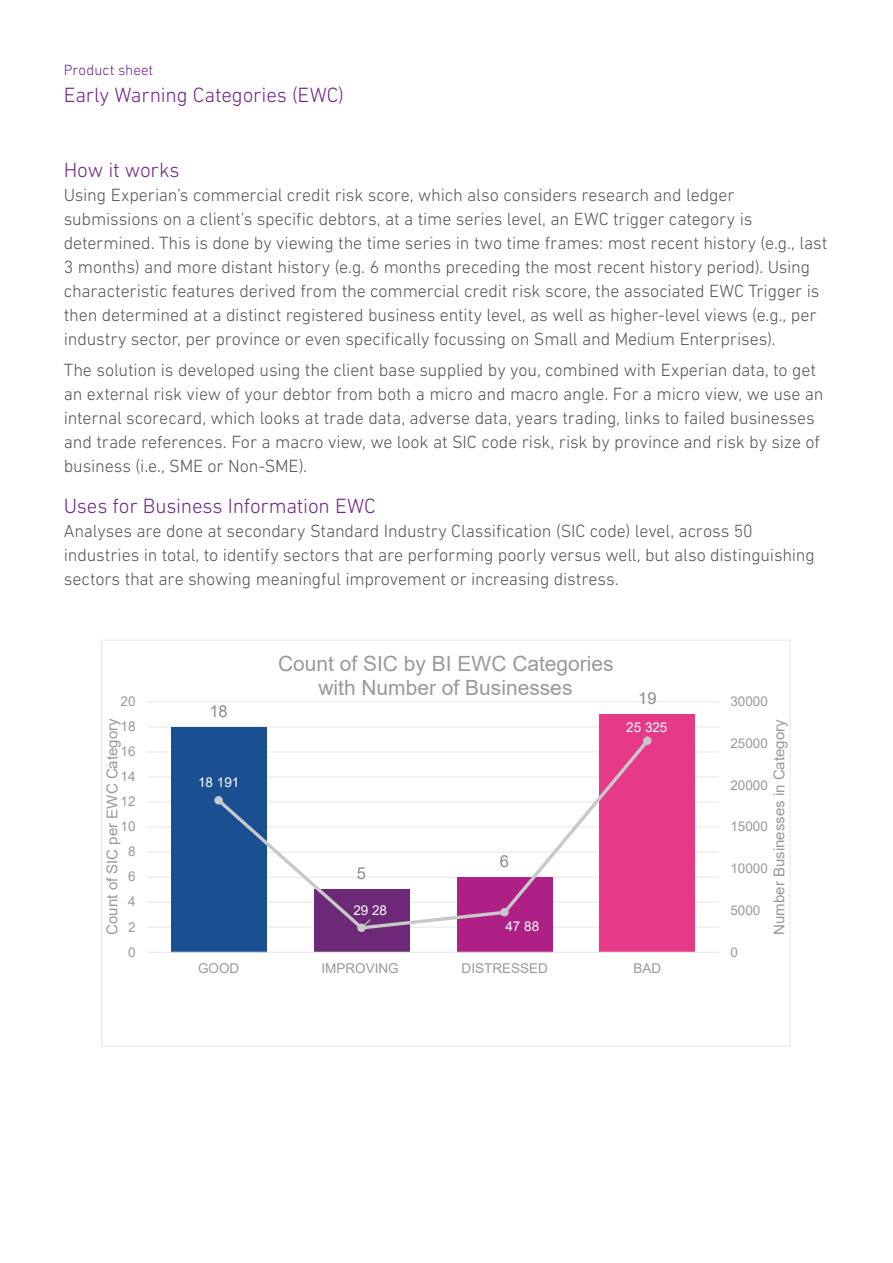
<style>
.page{position:relative;width:893px;height:1263px;background:#fff}
.page>*{position:absolute;margin:0;border:0;box-sizing:border-box;transform-origin:0 0}
.t1{font:300 21px "DIN Next LT Pro";letter-spacing:-.01em;color:#702784}
.t2{font:21px/24.2px "Arial";color:#979a9e;text-align:center}
.t3{font:300 18px/24px "DIN Next LT Pro";letter-spacing:-.01em;color:#52555b}
.t4{font:16.5px "Arial";color:#898c91}
.t5{font:15px "Arial";color:#979a9e}
.t6{font:300 15px "DIN Next LT Pro";letter-spacing:.005em;color:#702784}
.t7{font:13.5px "Arial";color:#979a9e}
.t8{font:13.5px "Arial";color:#fff}
</style>
<div class="page">
<hr style="left:147px;top:701px;width:572px;height:1px;background:#e7e9ea">
<hr style="left:147px;top:726px;width:572px;height:1px;background:#e7e9ea">
<hr style="left:147px;top:751px;width:572px;height:1px;background:#e7e9ea">
<hr style="left:147px;top:776px;width:572px;height:1px;background:#e7e9ea">
<hr style="left:147px;top:801px;width:572px;height:1px;background:#e7e9ea">
<hr style="left:147px;top:826px;width:572px;height:1px;background:#e7e9ea">
<hr style="left:147px;top:851px;width:572px;height:2px;background:#e7e9ea">
<hr style="left:147px;top:876px;width:572px;height:2px;background:#e7e9ea">
<hr style="left:147px;top:902px;width:572px;height:1px;background:#e7e9ea">
<hr style="left:147px;top:927px;width:572px;height:1px;background:#e7e9ea">
<div style="left:314px;top:890px;width:95px;height:62px;background:#6d2977"></div>
<div style="left:457px;top:877px;width:95px;height:75px;background:#ae2086"></div>
<div style="left:600px;top:714px;width:95px;height:238px;background:#e63a89"></div>
<div style="left:171px;top:727px;width:95px;height:225px;background:#1a5092"></div>
<hr style="left:147px;top:952px;width:572px;height:1px;background:#e7e9ea">
<svg style="left:214px;top:736px;width:432px;height:195px"></svg>
<div style="left:215px;top:797px;width:7px;height:7px;background:#c6c8ca;border-radius:50%"></div>
<div style="left:214px;top:796px;width:9px;height:8px;border:1px solid #c6c8ca;border-radius:50%"></div>
<div style="left:358px;top:924px;width:7px;height:7px;background:#c6c8ca;border-radius:50%"></div>
<div style="left:357px;top:923px;width:9px;height:9px;border:1px solid #c6c8ca;border-radius:50%"></div>
<div style="left:501px;top:908px;width:7px;height:8px;background:#c6c8ca;border-radius:50%"></div>
<div style="left:500px;top:908px;width:9px;height:8px;border:1px solid #c6c8ca;border-radius:50%"></div>
<div style="left:644px;top:737px;width:7px;height:7px;background:#c6c8ca;border-radius:50%"></div>
<div style="left:643px;top:736px;width:9px;height:9px;border:1px solid #c6c8ca;border-radius:50%"></div>
<svg style="left:360px;top:918px;width:12px;height:11px"></svg>
<p class="t6" style="left:64px;top:61px;width:91px">Product sheet</p>
<p class="t1" style="left:64px;top:83px;width:282px">Early Warning Categories (EWC)</p>
<p class="t1" style="left:64px;top:158px;width:117px">How it works</p>
<p class="t3" style="left:64px;top:183px;width:765px">Using Experian’s commercial credit risk score, which also considers research and ledger submissions on a client’s specific debtors, at a time series level, an EWC trigger category is determined. This is done by viewing the time series in two time frames: most recent history (e.g., last 3 months) and more distant history (e.g. 6 months preceding the most recent history period). Using characteristic features derived from the commercial credit risk score, the associated EWC Trigger is then determined at a distinct registered business entity level, as well as higher-level views (e.g., per industry sector, per province or even specifically focussing on Small and Medium Enterprises).</p>
<p class="t3" style="left:64px;top:358px;width:761px">The solution is developed using the client base supplied by you, combined with Experian data, to get an external risk view of your debtor from both a micro and macro angle. For a micro view, we use an internal scorecard, which looks at trade data, adverse data, years trading, links to failed businesses and trade references. For a macro view, we look at SIC code risk, risk by province and risk by size of business (i.e., SME or Non-SME).</p>
<p class="t1" style="left:64px;top:494px;width:314px">Uses for Business Information EWC</p>
<p class="t3" style="left:64px;top:519px;width:753px">Analyses are done at secondary Standard Industry Classification (SIC code) level, across 50 industries in total, to identify sectors that are performing poorly versus well, but also distinguishing sectors that are showing meaningful improvement or increasing distress.</p>
<p class="t7" style="left:121px;top:692px;width:17px">20</p>
<p class="t5" style="left:102px;top:935px;width:218px;rotate:-90deg">Count of SIC per EWC Category</p>
<p class="t7" style="left:121px;top:717px;width:17px">18</p>
<p class="t7" style="left:121px;top:742px;width:17px">16</p>
<p class="t7" style="left:121px;top:767px;width:17px">14</p>
<p class="t7" style="left:121px;top:792px;width:17px">12</p>
<p class="t7" style="left:121px;top:817px;width:17px">10</p>
<p class="t7" style="left:128px;top:842px;width:9px">8</p>
<p class="t7" style="left:128px;top:867px;width:9px">6</p>
<p class="t7" style="left:128px;top:892px;width:9px">4</p>
<p class="t7" style="left:128px;top:917px;width:9px">2</p>
<p class="t7" style="left:128px;top:942px;width:9px">0</p>
<p class="t4" style="left:209px;top:699px;width:20px">18</p>
<p class="t8" style="left:198px;top:773px;width:43px">18 191</p>
<p class="t2" style="left:278px;top:652px;width:337px">Count of SIC by BI EWC Categories with Number of Businesses</p>
<p class="t4" style="left:638px;top:687px;width:20px">19</p>
<p class="t8" style="left:626px;top:718px;width:43px">25 325</p>
<p class="t4" style="left:357px;top:862px;width:11px">5</p>
<p class="t8" style="left:353px;top:900px;width:35px">29 28</p>
<p class="t4" style="left:500px;top:850px;width:11px">6</p>
<p class="t8" style="left:505px;top:916px;width:35px">47 88</p>
<p class="t7" style="left:198px;top:959px;width:43px">GOOD</p>
<p class="t7" style="left:633px;top:959px;width:29px">BAD</p>
<p class="t7" style="left:321px;top:959px;width:79px">IMPROVING</p>
<p class="t7" style="left:462px;top:959px;width:88px">DISTRESSED</p>
<p class="t7" style="left:730px;top:692px;width:39px">30000</p>
<p class="t5" style="left:769px;top:935px;width:217px;rotate:-90deg">Number Businesses in Category</p>
<p class="t7" style="left:730px;top:734px;width:39px">25000</p>
<p class="t7" style="left:730px;top:775px;width:39px">20000</p>
<p class="t7" style="left:730px;top:817px;width:39px">15000</p>
<p class="t7" style="left:730px;top:859px;width:39px">10000</p>
<p class="t7" style="left:730px;top:901px;width:32px">5000</p>
<p class="t7" style="left:730px;top:942px;width:9px">0</p>
</div>
